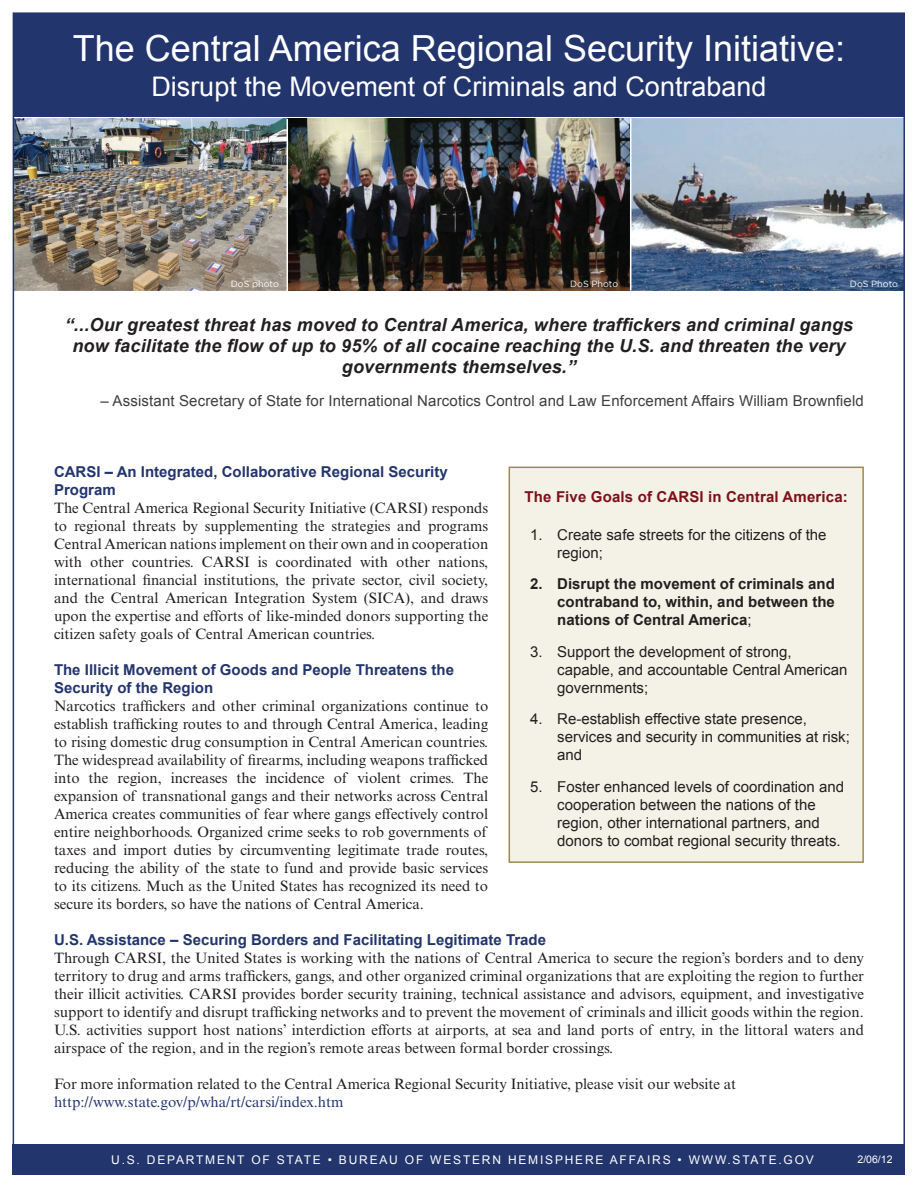
<style>
.page{position:relative;width:918px;height:1188px;background:#fff}
.page>*{position:absolute;margin:0;border:0;box-sizing:border-box;transform-origin:0 0}
.t1{font:36px "Arial";color:#fff}
.sub_title{font:27px "Arial";color:#fff}
.Block_Quote{font:italic 700 18px/21px "Arial";letter-spacing:.01em;color:#231f20;text-align:center}
.Body{font:15px/18px "Times New Roman MT Std";color:#231f20;text-align:justify}
.numbers{font:15px/18px "Arial";color:#231f20}
.Heading{font:700 15px/18px "Arial";color:#23356d}
.first_body_paragraph{font:15px/18px "Times New Roman MT Std";color:#231f20}
.name_of_quote{font:15px "Arial";letter-spacing:.01em;color:#3e3e3f}
.numbers-2{font:700 15px/18px "Arial";color:#231f20;text-align:justify}
.Body-2{font:700 15px "Arial";letter-spacing:.01em;color:#7d1119}
.t2{font:12px "Arial";letter-spacing:.15em;color:#fff}
.Body-3{font:10.5px "Arial";color:#fff}
.Body-4{font:9px "Gotham";color:#fff}
.s1{color:#23356d}
.s2{font-weight:400}
</style>
<div class="page">
<div style="left:14px;top:14px;width:890px;height:103px;background:#23356d"></div>
<div style="left:13px;top:1144px;width:892px;height:30px;background:#23356d"></div>
<img style="left:16px;top:119px;width:886px;height:171px">
<div style="left:509px;top:467px;width:354px;height:395px;background:#f4f1e6"></div>
<div style="left:509px;top:467px;width:355px;height:396px;border:2px solid #9c8b50"></div>
<hr style="left:287px;top:119px;width:1px;height:173px;background:#fff">
<hr style="left:630px;top:118px;width:1px;height:173px;background:#fff">
<p class="t1" style="left:73px;top:24px;width:774px">The Central America Regional Security Initiative:</p>
<p class="sub_title" style="left:151px;top:69px;width:617px">Disrupt the Movement of Criminals and Contraband</p>
<p class="Body-4" style="left:231px;top:278px;width:50px">DoS photo</p>
<p class="Body-4" style="left:570px;top:278px;width:50px">DoS Photo</p>
<p class="Body-4" style="left:850px;top:278px;width:50px">DoS Photo</p>
<p class="Block_Quote" style="left:65px;top:315px;width:790px">“...Our greatest threat has moved to Central America, where traffickers and criminal gangs now facilitate the flow of up to 95% of all cocaine reaching the U.S. and threaten the very governments themselves.”</p>
<p class="name_of_quote" style="left:101px;top:391px;width:765px">– Assistant Secretary of State for International Narcotics Control and Law Enforcement Affairs William Brownfield</p>
<p class="Heading" style="left:54px;top:463px;width:395px">CARSI – An Integrated, Collaborative Regional Security<br>Program</p>
<p class="Body" style="left:54px;top:499px;width:436px">The Central America Regional Security Initiative (CARSI) responds to regional threats by supplementing the strategies and programs Central American nations implement on their own and in cooperation with other countries. CARSI is coordinated with other nations, international financial institutions, the private sector, civil society, and the Central American Integration System (SICA), and draws upon the expertise and efforts of like-minded donors supporting the citizen safety goals of Central American countries.</p>
<p class="Heading" style="left:54px;top:661px;width:402px">The Illicit Movement of Goods and People Threatens the<br>Security of the Region</p>
<p class="Body" style="left:54px;top:697px;width:436px">Narcotics traffickers and other criminal organizations continue to establish trafficking routes to and through Central America, leading to rising domestic drug consumption in Central American countries.<br>The widespread availability of firearms, including weapons trafficked into the region, increases the incidence of violent crimes. The expansion of transnational gangs and their networks across Central America creates communities of fear where gangs effectively control entire neighborhoods. Organized crime seeks to rob governments of taxes and import duties by circumventing legitimate trade routes, reducing the ability of the state to fund and provide basic services to its citizens. Much as the United States has recognized its need to secure its borders, so have the nations of Central America.</p>
<p class="Heading" style="left:54px;top:931px;width:494px">U.S. Assistance – Securing Borders and Facilitating Legitimate Trade</p>
<p class="Body" style="left:54px;top:949px;width:812px">Through CARSI, the United States is working with the nations of Central America to secure the region’s borders and to deny territory to drug and arms traffickers, gangs, and other organized criminal organizations that are exploiting the region to further their illicit activities. CARSI provides border security training, technical assistance and advisors, equipment, and investigative support to identify and disrupt trafficking networks and to prevent the movement of criminals and illicit goods within the region.<br>U.S. activities support host nations’ interdiction efforts at airports, at sea and land ports of entry, in the littoral waters and airspace of the region, and in the region’s remote areas between formal border crossings.</p>
<p class="first_body_paragraph" style="left:54px;top:1075px;width:684px">For more information related to the Central America Regional Security Initiative, please visit our website at <span class="s1">http://www.state.gov/p/wha/rt/carsi/index.htm</span></p>
<p class="Body-2" style="left:525px;top:486px;width:325px">The Five Goals of CARSI in Central America:</p>
<p class="numbers" style="left:557px;top:526px;width:271px;text-indent:-27px">1. Create safe streets for the citizens of the region;</p>
<p class="numbers-2" style="left:557px;top:576px;width:279px;text-indent:-27px">2. Disrupt the movement of criminals and contraband to, within, and between the nations of Central America<span class="s2">;</span></p>
<p class="numbers" style="left:557px;top:643px;width:292px;text-indent:-27px">3. Support the development of strong, capable, and accountable Central American governments;</p>
<p class="numbers" style="left:557px;top:710px;width:294px;text-indent:-27px">4. Re-establish effective state presence, services and security in communities at risk; and</p>
<p class="numbers" style="left:557px;top:778px;width:288px;text-indent:-27px">5. Foster enhanced levels of coordination and cooperation between the nations of the region, other international partners, and donors to combat regional security threats.</p>
<p class="t2" style="left:111px;top:1152px;width:704px">U.S. DEPARTMENT OF STATE • BUREAU OF WESTERN HEMISPHERE AFFAIRS • WWW.STATE.GOV</p>
<p class="Body-3" style="left:858px;top:1152px;width:37px">2/06/12</p>
</div>
